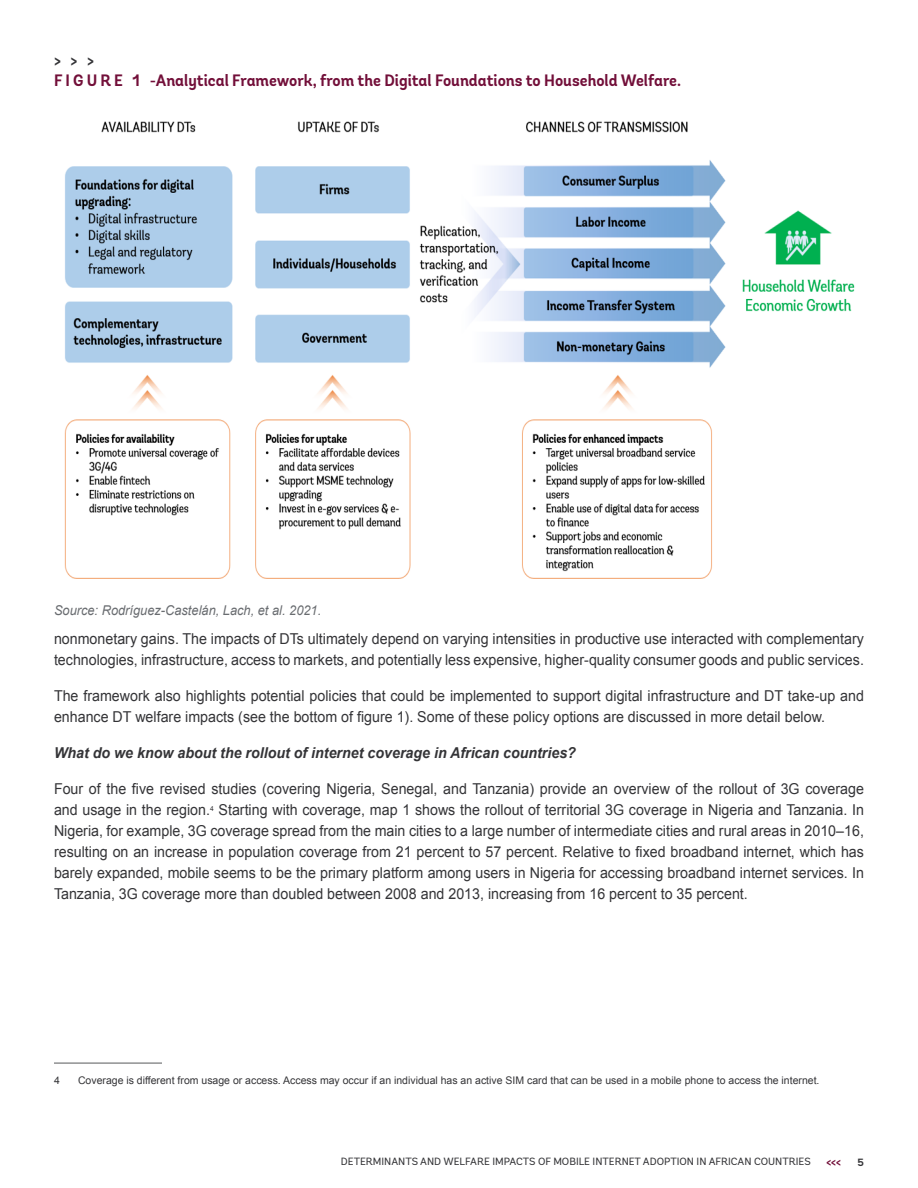
<style>
.page{position:relative;width:918px;height:1188px;background:#fff}
.page>*{position:absolute;margin:0;border:0;box-sizing:border-box;transform-origin:0 0}
.figure_title{font:700 16.5px "Andes";color:#720f39;scale:.95 1}
.t1{font:700 16.5px "Andes";color:#343437;scale:.95 1}
.body{font:15px/21px "Arial";color:#343437;scale:.95 1}
.body-2{font:italic 700 15px "Arial";color:#343437;scale:.95 1}
.source{font:italic 13.5px "Arial";color:#696c70;scale:.95 1}
.t2{font:700 12px "Andes";color:#720f39;scale:.95 1}
.footnote{font:10.5px "Arial";color:#343437}
.t3{font:10.5px "Andes";color:#343437}
.t4{font:700 10.5px "Andes";color:#343437}
</style>
<div class="page">
<hr style="left:54px;top:1063px;width:108px;height:1px;background:#57585a">
<img style="left:64px;top:121px;width:791px;height:458px">
<p class="t1" style="left:54px;top:50px;width:43px">&gt; &gt; &gt;</p>
<p class="figure_title" style="left:54px;top:70px;width:662px">F I G U R E 1 -Analytical Framework, from the Digital Foundations to Household Welfare.</p>
<p class="source" style="left:54px;top:601px;width:283px">Source: Rodríguez-Castelán, Lach, et al. 2021.</p>
<p class="body" style="left:54px;top:628px;width:854px">nonmonetary gains. The impacts of DTs ultimately depend on varying intensities in productive use interacted with complementary technologies, infrastructure, access to markets, and potentially less expensive, higher-quality consumer goods and public services.</p>
<p class="body" style="left:54px;top:685px;width:854px">The framework also highlights potential policies that could be implemented to support digital infrastructure and DT take-up and enhance DT welfare impacts (see the bottom of figure 1). Some of these policy options are discussed in more detail below.</p>
<p class="body-2" style="left:54px;top:743px;width:551px">What do we know about the rollout of internet coverage in African countries?</p>
<p class="body" style="left:54px;top:778px;width:854px;text-align:justify">Four of the five revised studies (covering Nigeria, Senegal, and Tanzania) provide an overview of the rollout of 3G coverage and usage in the region.<sup>4</sup> Starting with coverage, map 1 shows the rollout of territorial 3G coverage in Nigeria and Tanzania. In Nigeria, for example, 3G coverage spread from the main cities to a large number of intermediate cities and rural areas in 2010–16, resulting on an increase in population coverage from 21 percent to 57 percent. Relative to fixed broadband internet, which has barely expanded, mobile seems to be the primary platform among users in Nigeria for accessing broadband internet services. In Tanzania, 3G coverage more than doubled between 2008 and 2013, increasing from 16 percent to 35 percent.</p>
<p class="footnote" style="left:54px;top:1074px;width:7px">4</p>
<p class="footnote" style="left:78px;top:1074px;width:743px">Coverage is different from usage or access. Access may occur if an individual has an active SIM card that can be used in a mobile phone to access the internet.</p>
<p class="t3" style="left:341px;top:1155px;width:471px">DETERMINANTS AND WELFARE IMPACTS OF MOBILE INTERNET ADOPTION IN AFRICAN COUNTRIES</p>
<p class="t2" style="left:826px;top:1154px;width:17px">&lt;&lt;&lt;</p>
<p class="t4" style="left:858px;top:1156px;width:8px">5</p>
</div>
